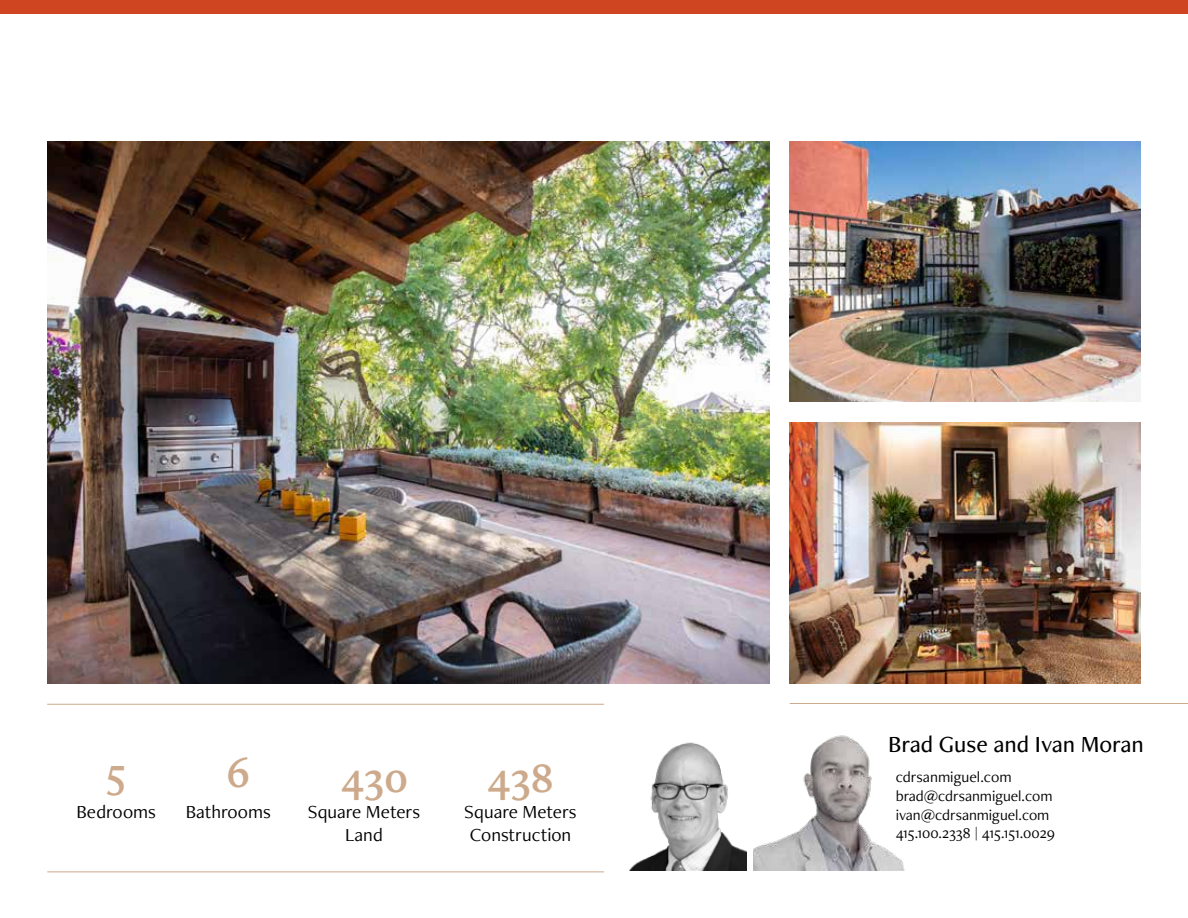
<style>
.page{position:relative;width:1188px;height:918px;background:#fff}
.page>*{position:absolute;margin:0;border:0;box-sizing:border-box;transform-origin:0 0}
.t1{font:43.5px "Freight Neo Pro Semi";color:#cdaa8b}
.t2{font:500 24px "Freight Neo Pro";color:#000}
.t3{font:19.2px/23px "Freight Neo Pro";color:#000;text-align:center}
.t4{font:15.75px "Freight Neo Pro";color:#000}
.t5{font:15.6px/18.6px "Freight Neo Pro";color:#000}
</style>
<div class="page">
<img style="left:47px;top:141px;width:722px;height:542px">
<img style="left:790px;top:141px;width:351px;height:261px">
<img style="left:790px;top:422px;width:351px;height:261px">
<hr style="left:47px;top:704px;width:557px;height:1px;background:#cdaa8b">
<hr style="left:790px;top:703px;width:398px;height:1px;background:#cdaa8b">
<hr style="left:47px;top:871px;width:557px;height:1px;background:#cdaa8b">
<img style="left:754px;top:703px;width:151px;height:168px">
<div style="left:0;top:0;width:1188px;height:13px;background:#cf4521"></div>
<img style="left:629px;top:742px;width:118px;height:129px">
<h1 class="t1" style="left:106px;top:757px;width:21px">5</h1>
<p class="t3" style="left:76px;top:802px;width:81px">Bedrooms</p>
<h1 class="t1" style="left:226px;top:757px;width:25px">6</h1>
<p class="t3" style="left:186px;top:802px;width:87px">Bathrooms</p>
<h1 class="t1" style="left:341px;top:763px;width:69px">430</h1>
<p class="t3" style="left:308px;top:802px;width:114px">Square Meters<br>Land</p>
<h1 class="t1" style="left:487px;top:763px;width:68px">438</h1>
<p class="t3" style="left:464px;top:802px;width:114px;text-align:left">Square Meters<br>Construction</p>
<h2 class="t2" style="left:888px;top:735px;width:257px">Brad Guse and Ivan Moran</h2>
<p class="t4" style="left:896px;top:771px;width:117px">cdrsanmiguel.com</p>
<p class="t5" style="left:896px;top:788px;width:161px">brad@cdrsanmiguel.com ivan@cdrsanmiguel.com<br>415.100.2338 | 415.151.0029</p>
</div>
